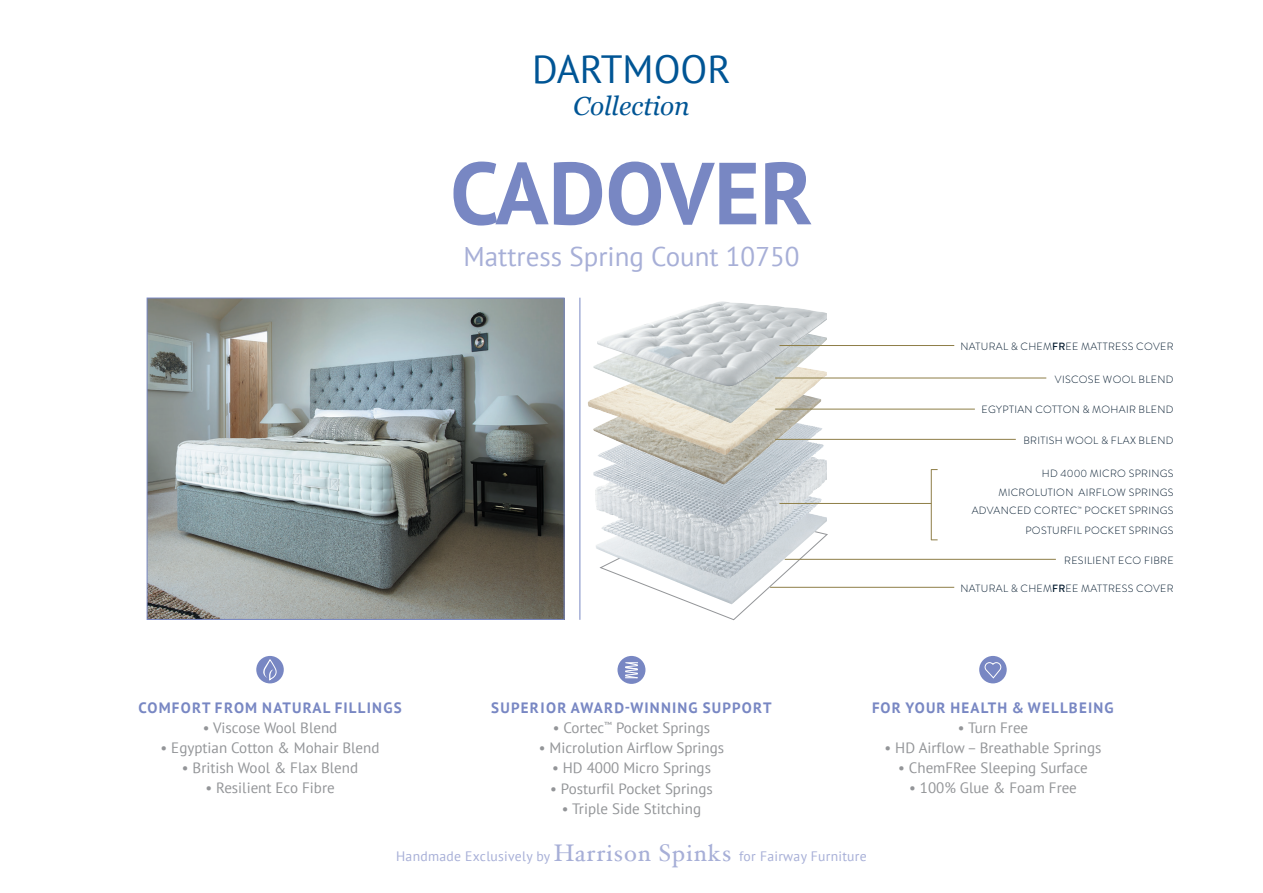
<style>
.page{position:relative;width:1263px;height:893px;background:#fff}
.page>*{position:absolute;margin:0;border:0;box-sizing:border-box;transform-origin:0 0}
.t1{font:700 87.9px "PT Sans";color:#7887c3}
.t2{font:39.3px "PT Sans";color:#005595}
.t3{font:27px "PT Sans";color:#a7afd7}
.t4{font:italic 26.25px "Georgia";color:#005595}
.ParaStyle02-Leading{font:15px "PT Sans";color:#939598}
.ParaStyle13-Leading{font:15px "PT Sans";color:#939598}
.ParaStyle14-Leading{font:15px "PT Sans";color:#939598}
.ParaStyle13-Leading-2{font:700 15px "PT Sans";letter-spacing:.08em;color:#7887c3}
.ParaStyle01-Leading{font:700 15px "PT Sans";letter-spacing:.08em;color:#7887c3}
.ParaStyle14-Leading-2{font:700 15px "PT Sans";letter-spacing:.08em;color:#7887c3}
.ParaStyle01-Leading-2{font:15px "PT Sans";color:#939598}
.t5{font:13.65px "PT Sans";letter-spacing:.02em;color:#a7afd7}
.ParaStyle17-Leading{font:300 10.5px/18.3px "Brandon Grotesque";letter-spacing:.03em;color:#00182c;text-align:right}
.s1{font-weight:500}
.s2{font-family:"Hoefler Text";font-size:24px}
</style>
<div class="page">
<svg style="left:692px;top:604px;width:60px;height:16px"></svg>
<img style="left:596px;top:496px;width:231px;height:108px">
<img style="left:601px;top:484px;width:115px;height:71px">
<img style="left:595px;top:484px;width:120px;height:33px">
<div style="left:256px;top:656px;width:28px;height:27px;background:#7887c3;border-radius:50%"></div>
<svg style="left:263px;top:659px;width:14px;height:22px"></svg>
<div style="left:617px;top:656px;width:28px;height:28px;background:#7887c3;border-radius:50%"></div>
<svg style="left:625px;top:662px;width:13px;height:16px"></svg>
<div style="left:979px;top:656px;width:28px;height:27px;background:#7887c3;border-radius:50%"></div>
<svg style="left:984px;top:662px;width:18px;height:17px"></svg>
<img style="left:149px;top:300px;width:413px;height:318px">
<div style="left:147px;top:298px;width:417px;height:322px;border:1px solid #7887c3"></div>
<hr style="left:579px;top:298px;width:1px;height:322px;background:#7887c3">
<img style="left:593px;top:455px;width:228px;height:29px">
<img style="left:588px;top:399px;width:239px;height:56px">
<img style="left:593px;top:313px;width:234px;height:110px">
<img style="left:685px;top:301px;width:37px;height:11px">
<hr style="left:770px;top:587px;width:184px;height:1px;background:#8e7e47">
<hr style="left:775px;top:378px;width:271px;height:1px;background:#8e7e47">
<hr style="left:779px;top:345px;width:175px;height:1px;background:#8e7e47">
<hr style="left:775px;top:409px;width:200px;height:1px;background:#8e7e47">
<hr style="left:775px;top:439px;width:241px;height:1px;background:#8e7e47">
<hr style="left:785px;top:559px;width:271px;height:1px;background:#8e7e47">
<hr style="left:779px;top:503px;width:152px;height:1px;background:#8e7e47">
<hr style="left:931px;top:469px;width:1px;height:71px;background:#8e7e47">
<p class="t2" style="left:532px;top:44px;width:200px">DARTMOOR</p>
<p class="t4" style="left:573px;top:87px;width:118px">Collection</p>
<p class="t1" style="left:450px;top:135px;width:364px">CADOVER</p>
<p class="t3" style="left:463px;top:239px;width:337px">Mattress Spring Count 10750</p>
<p class="ParaStyle01-Leading" style="left:138px;top:698px;width:265px">COMFORT FROM NATURAL FILLINGS</p>
<p class="ParaStyle01-Leading-2" style="left:203px;top:718px;width:136px">• Viscose Wool Blend</p>
<p class="ParaStyle02-Leading" style="left:161px;top:738px;width:220px">• Egyptian Cotton &amp; Mohair Blend</p>
<p class="ParaStyle02-Leading" style="left:182px;top:758px;width:178px">• British Wool &amp; Flax Blend</p>
<p class="ParaStyle02-Leading" style="left:205px;top:778px;width:131px">• Resilient Eco Fibre</p>
<p class="ParaStyle13-Leading-2" style="left:491px;top:698px;width:282px">SUPERIOR AWARD-WINNING SUPPORT</p>
<p class="ParaStyle13-Leading" style="left:553px;top:718px;width:159px">• Cortec<sup>™</sup> Pocket Springs</p>
<p class="ParaStyle13-Leading" style="left:539px;top:738px;width:187px">• Microlution Airflow Springs</p>
<p class="ParaStyle13-Leading" style="left:552px;top:759px;width:160px">• HD 4000 Micro Springs</p>
<p class="ParaStyle13-Leading" style="left:550px;top:779px;width:164px">• Posturfil Pocket Springs</p>
<p class="ParaStyle13-Leading" style="left:562px;top:799px;width:141px">• Triple Side Stitching</p>
<p class="ParaStyle17-Leading" style="left:960px;top:338px;width:215px">NATURAL &amp; CHEM<span class="s1">FR</span>EE MATTRESS COVER</p>
<p class="ParaStyle17-Leading" style="left:1055px;top:370px;width:120px">VISCOSE WOOL BLEND</p>
<p class="ParaStyle17-Leading" style="left:982px;top:401px;width:194px">EGYPTIAN COTTON &amp; MOHAIR BLEND</p>
<p class="ParaStyle17-Leading" style="left:1023px;top:431px;width:152px">BRITISH WOOL &amp; FLAX BLEND</p>
<p class="ParaStyle17-Leading" style="left:1042px;top:464px;width:133px">HD 4000 MICRO SPRINGS</p>
<p class="ParaStyle17-Leading" style="left:972px;top:483px;width:203px">MICROLUTION AIRFLOW SPRINGS<br>ADVANCED CORTEC<sup>™</sup> POCKET SPRINGS</p>
<p class="ParaStyle17-Leading" style="left:1025px;top:521px;width:150px">POSTURFIL POCKET SPRINGS</p>
<p class="ParaStyle17-Leading" style="left:1064px;top:551px;width:111px">RESILIENT ECO FIBRE</p>
<p class="ParaStyle17-Leading" style="left:960px;top:579px;width:215px">NATURAL &amp; CHEM<span class="s1">FR</span>EE MATTRESS COVER</p>
<p class="ParaStyle14-Leading-2" style="left:872px;top:698px;width:243px">FOR YOUR HEALTH &amp; WELLBEING</p>
<p class="ParaStyle14-Leading" style="left:958px;top:718px;width:72px">• Turn Free</p>
<p class="ParaStyle14-Leading" style="left:884px;top:738px;width:218px">• HD Airflow – Breathable Springs</p>
<p class="ParaStyle02-Leading" style="left:898px;top:758px;width:191px">• ChemFRee Sleeping Surface</p>
<p class="ParaStyle02-Leading" style="left:909px;top:778px;width:169px">• 100% Glue &amp; Foam Free</p>
<p class="t5" style="left:396px;top:848px;width:472px">Handmade Exclusively by <span class="s2">Harrison Spinks</span> for Fairway Furniture</p>
</div>
